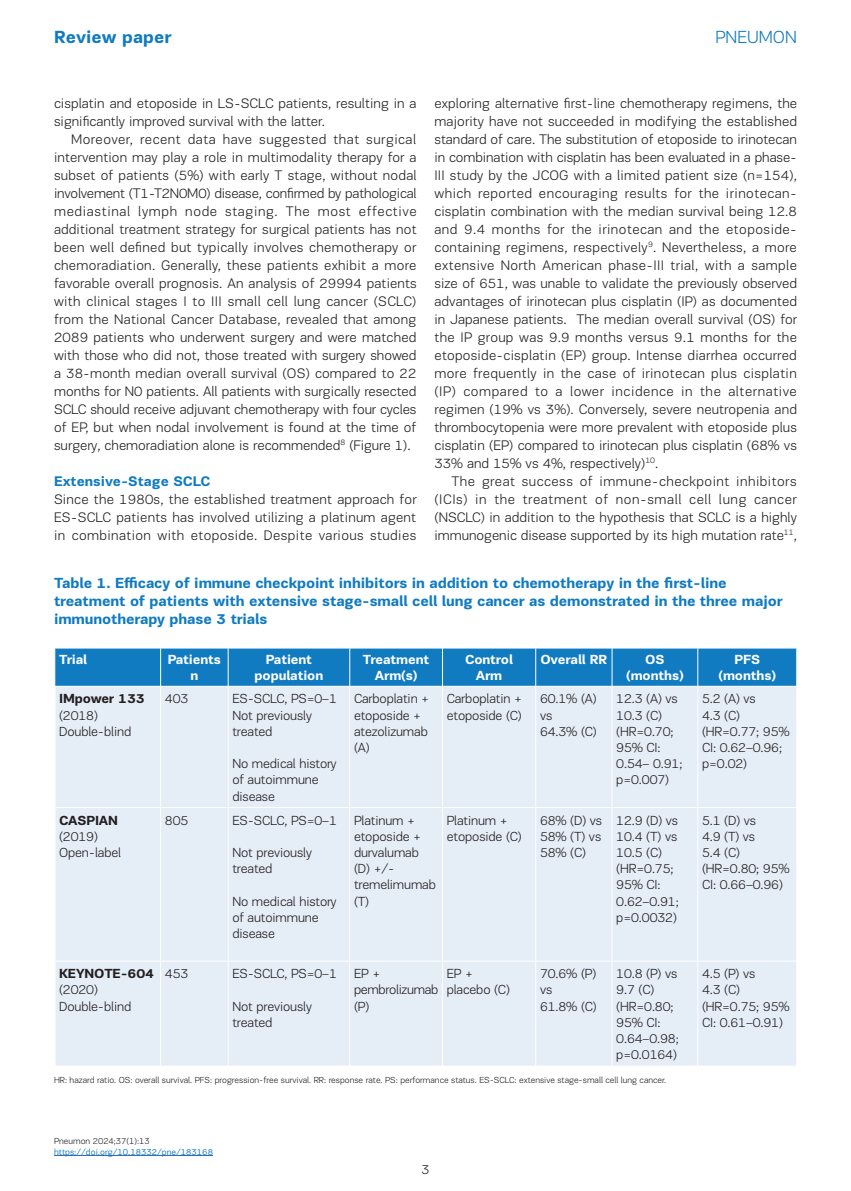
<style>
.page{position:relative;width:851px;height:1191px;background:#fff}
.page>*{position:absolute;margin:0;border:0;box-sizing:border-box;transform-origin:0 0}
.t1{font:700 18px "PF Encore Sans Pro";color:#107bc1}
.t2{font:300 18px "PF Encore Sans Pro";color:#107bc1}
.t3{font:700 15px/18px "PF Encore Sans Pro";letter-spacing:-.01em;color:#107bc1}
.t4{font:300 14.25px/18px "PF Encore Sans Pro";color:#231f20;text-align:justify}
.t5{font:700 14.25px "PF Encore Sans Pro";color:#107bc1}
.t6{font:300 13.5px/16.2px "PF Encore Sans Pro";letter-spacing:-.01em;color:#231f20}
.t7{font:700 13.5px/16.2px "PF Encore Sans Pro";letter-spacing:-.01em;color:#fff;text-align:center}
.t8{font:700 13.5px "PF Encore Sans Pro";letter-spacing:-.01em;color:#231f20}
.t9{font:300 9px "PF Encore Sans Pro";color:#231f20}
.t10{font:9px "PF Encore Sans Pro";color:#107bc1}
</style>
<div class="page">
<hr style="left:54px;top:1155px;width:159px;height:1px;background:#2865b1">
<div style="left:55px;top:649px;width:741px;height:37px;background:#107bc1"></div>
<div style="left:56px;top:687px;width:740px;height:378px;background:#e5edf7"></div>
<hr style="left:160px;top:648px;width:1px;height:38px;background:#fff">
<hr style="left:228px;top:648px;width:1px;height:38px;background:#fff">
<hr style="left:349px;top:648px;width:1px;height:38px;background:#fff">
<hr style="left:442px;top:648px;width:1px;height:38px;background:#fff">
<hr style="left:535px;top:648px;width:1px;height:38px;background:#fff">
<hr style="left:611px;top:648px;width:1px;height:38px;background:#fff">
<hr style="left:697px;top:648px;width:1px;height:38px;background:#fff">
<hr style="left:160px;top:686px;width:1px;height:121px;background:#fff">
<hr style="left:228px;top:686px;width:1px;height:121px;background:#fff">
<hr style="left:349px;top:686px;width:1px;height:121px;background:#fff">
<hr style="left:442px;top:686px;width:1px;height:121px;background:#fff">
<hr style="left:535px;top:686px;width:1px;height:121px;background:#fff">
<hr style="left:611px;top:686px;width:1px;height:121px;background:#fff">
<hr style="left:697px;top:686px;width:1px;height:121px;background:#fff">
<hr style="left:56px;top:807px;width:105px;height:1px;background:#fff">
<hr style="left:161px;top:807px;width:67px;height:1px;background:#fff">
<hr style="left:160px;top:807px;width:1px;height:154px;background:#fff">
<hr style="left:228px;top:807px;width:122px;height:1px;background:#fff">
<hr style="left:228px;top:807px;width:1px;height:154px;background:#fff">
<hr style="left:350px;top:807px;width:92px;height:1px;background:#fff">
<hr style="left:349px;top:807px;width:1px;height:154px;background:#fff">
<hr style="left:442px;top:807px;width:93px;height:1px;background:#fff">
<hr style="left:442px;top:807px;width:1px;height:154px;background:#fff">
<hr style="left:535px;top:807px;width:77px;height:1px;background:#fff">
<hr style="left:535px;top:807px;width:1px;height:154px;background:#fff">
<hr style="left:612px;top:807px;width:85px;height:1px;background:#fff">
<hr style="left:611px;top:807px;width:1px;height:154px;background:#fff">
<hr style="left:697px;top:807px;width:99px;height:1px;background:#fff">
<hr style="left:697px;top:807px;width:1px;height:154px;background:#fff">
<hr style="left:56px;top:960px;width:105px;height:1px;background:#fff">
<hr style="left:161px;top:960px;width:67px;height:1px;background:#fff">
<hr style="left:160px;top:961px;width:1px;height:104px;background:#fff">
<hr style="left:228px;top:960px;width:122px;height:1px;background:#fff">
<hr style="left:228px;top:961px;width:1px;height:104px;background:#fff">
<hr style="left:350px;top:960px;width:92px;height:1px;background:#fff">
<hr style="left:349px;top:961px;width:1px;height:104px;background:#fff">
<hr style="left:442px;top:960px;width:93px;height:1px;background:#fff">
<hr style="left:442px;top:961px;width:1px;height:104px;background:#fff">
<hr style="left:535px;top:960px;width:77px;height:1px;background:#fff">
<hr style="left:535px;top:961px;width:1px;height:104px;background:#fff">
<hr style="left:612px;top:960px;width:85px;height:1px;background:#fff">
<hr style="left:611px;top:961px;width:1px;height:104px;background:#fff">
<hr style="left:697px;top:960px;width:99px;height:1px;background:#fff">
<hr style="left:697px;top:961px;width:1px;height:104px;background:#fff">
<p class="t1" style="left:54px;top:26px;width:119px">Review paper</p>
<p class="t2" style="left:715px;top:27px;width:83px">PNEUMON</p>
<p class="t4" style="left:434px;top:94px;width:364px">exploring alternative first-line chemotherapy regimens, the majority have not succeeded in modifying the established standard of care. The substitution of etoposide to irinotecan in combination with cisplatin has been evaluated in a phase-III study by the JCOG with a limited patient size (n=154), which reported encouraging results for the irinotecan&shy;cisplatin combination with the median survival being 12.8 and 9.4 months for the irinotecan and the etoposide&shy;containing regimens, respectively<sup>9</sup>. Nevertheless, a more extensive North American phase-III trial, with a sample size of 651, was unable to validate the previously observed advantages of irinotecan plus cisplatin (IP) as documented in Japanese patients. The median overall survival (OS) for the IP group was 9.9 months versus 9.1 months for the etoposide-cisplatin (EP) group. Intense diarrhea occurred more frequently in the case of irinotecan plus cisplatin (IP) compared to a lower incidence in the alternative regimen (19% vs 3%). Conversely, severe neutropenia and thrombocytopenia were more prevalent with etoposide plus cisplatin (EP) compared to irinotecan plus cisplatin (68% vs 33% and 15% vs 4%, respectively)<sup>10</sup>.</p>
<p class="t4" style="left:434px;top:472px;width:364px;text-indent:17px">The great success of immune-checkpoint inhibitors (ICIs) in the treatment of non-small cell lung cancer (NSCLC) in addition to the hypothesis that SCLC is a highly immunogenic disease supported by its high mutation rate<sup>11</sup>,</p>
<p class="t3" style="left:54px;top:574px;width:730px">Table 1. Efficacy of immune checkpoint inhibitors in addition to chemotherapy in the first-line treatment of patients with extensive stage-small cell lung cancer as demonstrated in the three major immunotherapy phase 3 trials</p>
<p class="t7" style="left:59px;top:651px;width:30px">Trial</p>
<p class="t7" style="left:168px;top:651px;width:55px">Patients n</p>
<p class="t7" style="left:254px;top:651px;width:70px">Patient population</p>
<p class="t7" style="left:363px;top:651px;width:68px">Treatment<br>Arm(s)</p>
<p class="t7" style="left:465px;top:651px;width:49px">Control<br>Arm</p>
<p class="t7" style="left:540px;top:651px;width:68px">Overall RR</p>
<p class="t7" style="left:626px;top:651px;width:59px">OS (months)</p>
<p class="t7" style="left:718px;top:651px;width:59px">PFS (months)</p>
<p class="t8" style="left:59px;top:690px;width:87px">IMpower 133</p>
<p class="t6" style="left:59px;top:707px;width:74px">(2018)<br>Double-blind</p>
<p class="t4" style="left:54px;top:94px;width:364px">cisplatin and etoposide in LS-SCLC patients, resulting in a significantly improved survival with the latter.</p>
<p class="t4" style="left:54px;top:130px;width:364px;text-indent:17px">Moreover, recent data have suggested that surgical intervention may play a role in multimodality therapy for a subset of patients (5%) with early T stage, without nodal involvement (T1-T2N0M0) disease, confirmed by pathological mediastinal lymph node staging. The most effective additional treatment strategy for surgical patients has not been well defined but typically involves chemotherapy or chemoradiation. Generally, these patients exhibit a more favorable overall prognosis. An analysis of 29994 patients with clinical stages I to III small cell lung cancer (SCLC) from the National Cancer Database, revealed that among 2089 patients who underwent surgery and were matched with those who did not, those treated with surgery showed a 38-month median overall survival (OS) compared to 22 months for N0 patients. All patients with surgically resected SCLC should receive adjuvant chemotherapy with four cycles of EP, but when nodal involvement is found at the time of surgery, chemoradiation alone is recommended<sup>8</sup> (Figure 1).</p>
<p class="t5" style="left:54px;top:472px;width:158px">Extensive-Stage SCLC</p>
<p class="t4" style="left:54px;top:490px;width:364px">Since the 1980s, the established treatment approach for ES-SCLC patients has involved utilizing a platinum agent in combination with etoposide. Despite various studies</p>
<p class="t6" style="left:354px;top:691px;width:77px">Carboplatin + etoposide + atezolizumab (A)</p>
<p class="t6" style="left:446px;top:691px;width:77px">Carboplatin + etoposide (C)</p>
<p class="t6" style="left:540px;top:691px;width:58px">60.1% (A) vs<br>64.3% (C)</p>
<p class="t6" style="left:616px;top:691px;width:68px">12.3 (A) vs<br>10.3 (C) (HR=0.70;<br>95% CI:<br>0.54– 0.91; p=0.007)</p>
<p class="t6" style="left:702px;top:691px;width:89px">5.2 (A) vs<br>4.3 (C) (HR=0.77; 95%<br>CI: 0.62–0.96; p=0.02)</p>
<p class="t6" style="left:165px;top:691px;width:25px">403</p>
<p class="t6" style="left:232px;top:691px;width:106px">ES-SCLC, PS=0–1<br>Not previously treated</p>
<p class="t6" style="left:232px;top:755px;width:106px">No medical history of autoimmune disease</p>
<p class="t8" style="left:59px;top:811px;width:60px">CASPIAN</p>
<p class="t6" style="left:59px;top:828px;width:64px">(2019)<br>Open-label</p>
<p class="t6" style="left:165px;top:812px;width:25px">805</p>
<p class="t6" style="left:232px;top:812px;width:106px">ES-SCLC, PS=0–1</p>
<p class="t6" style="left:232px;top:844px;width:81px">Not previously treated</p>
<p class="t6" style="left:232px;top:893px;width:106px">No medical history of autoimmune disease</p>
<p class="t6" style="left:354px;top:812px;width:83px">Platinum + etoposide + durvalumab (D) +/- tremelimumab (T)</p>
<p class="t6" style="left:446px;top:812px;width:77px">Platinum + etoposide (C)</p>
<p class="t6" style="left:540px;top:812px;width:64px;text-align:justify">68% (D) vs 58% (T) vs 58% (C)</p>
<p class="t6" style="left:616px;top:812px;width:64px">12.9 (D) vs<br>10.4 (T) vs<br>10.5 (C) (HR=0.75;<br>95% CI:<br>0.62–0.91; p=0.0032)</p>
<p class="t6" style="left:702px;top:812px;width:89px">5.1 (D) vs<br>4.9 (T) vs<br>5.4 (C) (HR=0.80; 95%<br>CI: 0.66–0.96)</p>
<p class="t6" style="left:354px;top:965px;width:86px">EP + pembrolizumab (P)</p>
<p class="t6" style="left:446px;top:965px;width:65px">EP + placebo (C)</p>
<p class="t6" style="left:540px;top:965px;width:58px">70.6% (P) vs<br>61.8% (C)</p>
<p class="t6" style="left:616px;top:965px;width:64px">10.8 (P) vs<br>9.7 (C) (HR=0.80;<br>95% CI:<br>0.64–0.98; p=0.0164)</p>
<p class="t6" style="left:702px;top:965px;width:89px">4.5 (P) vs<br>4.3 (C) (HR=0.75; 95%<br>CI: 0.61–0.91)</p>
<p class="t9" style="left:54px;top:1074px;width:613px">HR: hazard ratio. OS: overall survival. PFS: progression-free survival. RR: response rate. PS: performance status. ES-SCLC: extensive stage-small cell lung cancer.</p>
<p class="t8" style="left:59px;top:965px;width:97px">KEYNOTE-604</p>
<p class="t6" style="left:59px;top:982px;width:74px">(2020)<br>Double-blind</p>
<p class="t6" style="left:165px;top:965px;width:25px">453</p>
<p class="t6" style="left:232px;top:965px;width:106px">ES-SCLC, PS=0–1</p>
<p class="t6" style="left:232px;top:998px;width:81px">Not previously treated</p>
<p class="t9" style="left:54px;top:1135px;width:97px">Pneumon 2024;37(1):13</p>
<p class="t10" style="left:54px;top:1146px;width:160px">https://doi.org/10.18332/pne/183168</p>
<p class="t6" style="left:421px;top:1161px;width:9px">3</p>
</div>
